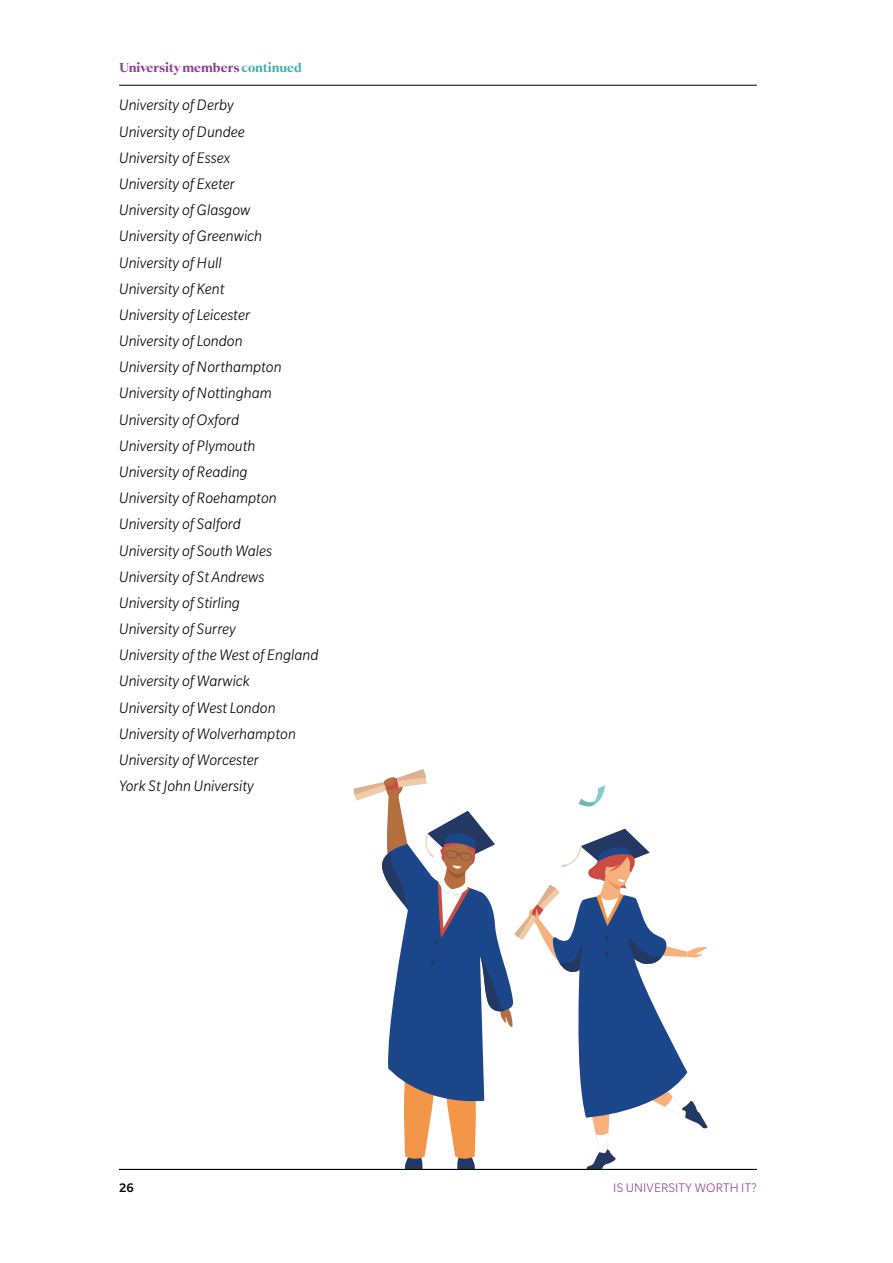
<style>
.page{position:relative;width:893px;height:1263px;background:#fff}
.page>*{position:absolute;margin:0;border:0;box-sizing:border-box;transform-origin:0 0}
.Body_text_1_5mm{font:italic 300 16.5px "Slate Pro";color:#000}
.Page_Head{font:700 13.5px "Teodor";color:#8c4091}
.t1{font:300 13.5px "Slate Pro";letter-spacing:.01em;color:#8c4091}
.t2{font:500 13.5px "Slate Pro";color:#000}
.s1{color:#4bacad}
</style>
<div class="page">
<hr style="left:119px;top:85px;width:638px;height:1px;background:#000">
<svg style="left:354px;top:769px;width:354px;height:400px"></svg>
<hr style="left:119px;top:1169px;width:638px;height:1px;background:#000">
<p class="Page_Head" style="left:119px;top:58px;width:184px">University members <span class="s1">continued</span></p>
<p class="Body_text_1_5mm" style="left:119px;top:97px;width:116px">University of Derby</p>
<p class="Body_text_1_5mm" style="left:119px;top:123px;width:127px">University of Dundee</p>
<p class="Body_text_1_5mm" style="left:119px;top:149px;width:112px">University of Essex</p>
<p class="Body_text_1_5mm" style="left:119px;top:175px;width:117px">University of Exeter</p>
<p class="Body_text_1_5mm" style="left:119px;top:201px;width:133px">University of Glasgow</p>
<p class="Body_text_1_5mm" style="left:119px;top:228px;width:145px">University of Greenwich</p>
<p class="Body_text_1_5mm" style="left:119px;top:254px;width:104px">University of Hull</p>
<p class="Body_text_1_5mm" style="left:119px;top:280px;width:107px">University of Kent</p>
<p class="Body_text_1_5mm" style="left:119px;top:306px;width:133px">University of Leicester</p>
<p class="Body_text_1_5mm" style="left:119px;top:332px;width:125px">University of London</p>
<p class="Body_text_1_5mm" style="left:119px;top:358px;width:164px">University of Northampton</p>
<p class="Body_text_1_5mm" style="left:119px;top:385px;width:154px">University of Nottingham</p>
<p class="Body_text_1_5mm" style="left:119px;top:411px;width:122px">University of Oxford</p>
<p class="Body_text_1_5mm" style="left:119px;top:437px;width:138px">University of Plymouth</p>
<p class="Body_text_1_5mm" style="left:119px;top:463px;width:130px">University of Reading</p>
<p class="Body_text_1_5mm" style="left:119px;top:489px;width:159px">University of Roehampton</p>
<p class="Body_text_1_5mm" style="left:119px;top:516px;width:123px">University of Salford</p>
<p class="Body_text_1_5mm" style="left:119px;top:542px;width:155px">University of South Wales</p>
<p class="Body_text_1_5mm" style="left:119px;top:568px;width:147px">University of St Andrews</p>
<p class="Body_text_1_5mm" style="left:119px;top:594px;width:122px">University of Stirling</p>
<p class="Body_text_1_5mm" style="left:119px;top:620px;width:118px">University of Surrey</p>
<p class="Body_text_1_5mm" style="left:119px;top:646px;width:201px">University of the West of England</p>
<p class="Body_text_1_5mm" style="left:119px;top:673px;width:132px">University of Warwick</p>
<p class="Body_text_1_5mm" style="left:119px;top:699px;width:158px">University of West London</p>
<p class="Body_text_1_5mm" style="left:119px;top:725px;width:178px">University of Wolverhampton</p>
<p class="Body_text_1_5mm" style="left:119px;top:751px;width:141px">University of Worcester</p>
<p class="Body_text_1_5mm" style="left:119px;top:777px;width:136px">York St John University</p>
<p class="t2" style="left:119px;top:1181px;width:16px">26</p>
<p class="t1" style="left:613px;top:1181px;width:145px">IS UNIVERSITY WORTH IT?</p>
</div>
